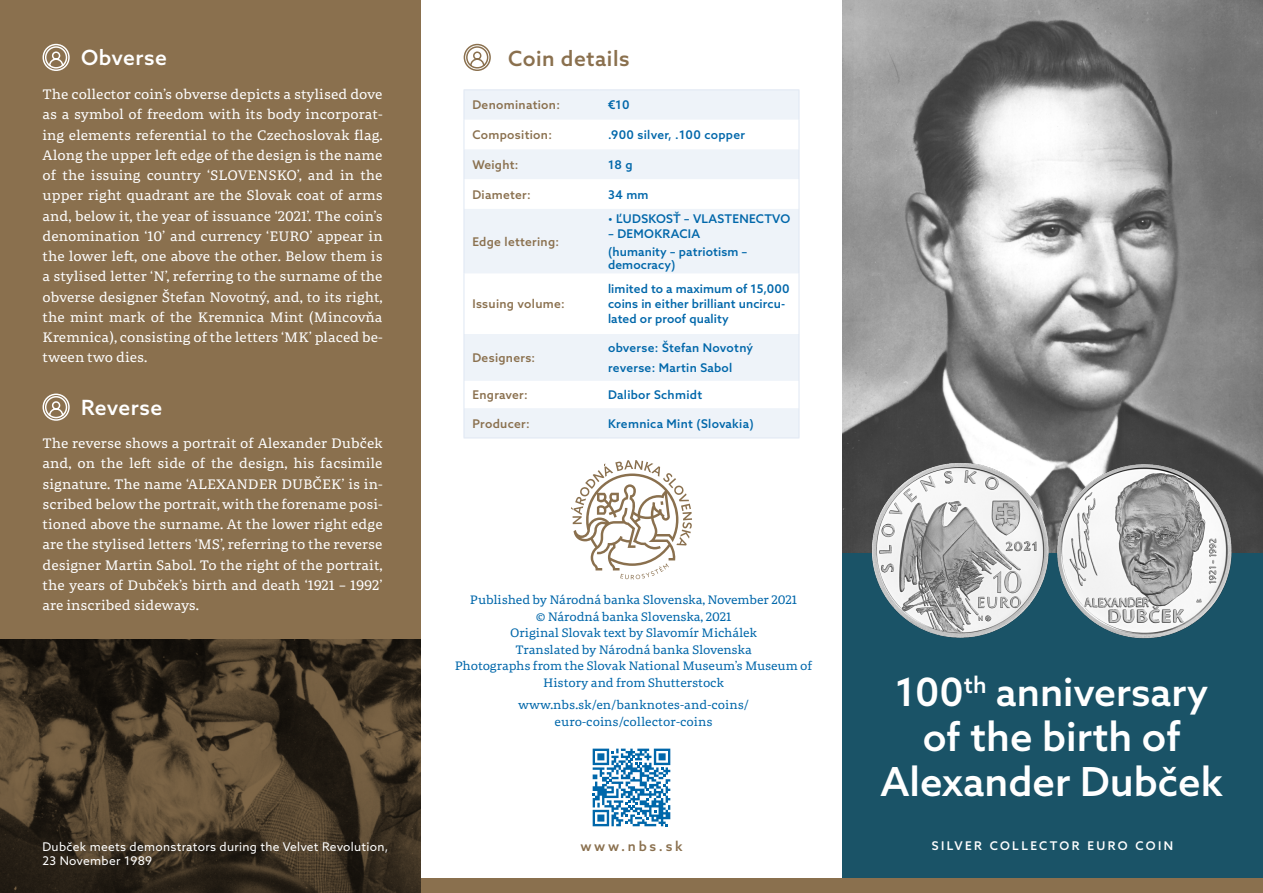
<style>
.page{position:relative;width:1263px;height:893px;background:#fff}
.page>*{position:absolute;margin:0;border:0;box-sizing:border-box;transform-origin:0 0}
.t1{font:500 40.05px "Azo Sans";color:#fff}
.t2{font:500 39px "Azo Sans";color:#fff}
.t3{font:500 21px "Azo Sans";letter-spacing:.025em;color:#fff}
.t4{font:500 21px "Azo Sans";letter-spacing:.025em;color:#8a704e}
.t5{font:13.5px/20.2px "Portada Text";color:#fff;text-align:justify}
.t6{font:500 13.5px "Azo Sans";letter-spacing:.2em;color:#8a704e}
.t7{font:12px/16.5px "Portada Text";letter-spacing:-.01em;color:#0067aa;text-align:center}
.t8{font:500 12px/15px "Azo Sans";letter-spacing:.01em;color:#0067aa}
.t9{font:500 12px "Azo Sans";letter-spacing:.025em;color:#8a704e}
.t10{font:12px/14.4px "Azo Sans";letter-spacing:.025em;color:#fff}
.t11{font:500 12px "Azo Sans";letter-spacing:.2em;color:#fff}
.s1{font-size:39px}
</style>
<div class="page">
<img style="left:842px;top:0;width:421px;height:554px">
<div style="left:842px;top:554px;width:421px;height:335px;background:#1a5367"></div>
<div style="left:409px;top:879px;width:854px;height:14px;background:#8a704e"></div>
<div style="left:0;top:0;width:421px;height:893px;background:#8a704e"></div>
<svg style="left:42px;top:43px;width:28px;height:28px"></svg>
<svg style="left:463px;top:43px;width:28px;height:28px"></svg>
<svg style="left:593px;top:749px;width:77px;height:77px"></svg>
<svg style="left:42px;top:393px;width:28px;height:28px"></svg>
<svg style="left:571px;top:460px;width:121px;height:119px"></svg>
<svg style="left:465px;top:90px;width:334px;height:348px;fill:#eef3f9"></svg>
<hr style="left:464px;top:89px;width:135px;height:1px;background:#dfe7f3">
<hr style="left:464px;top:90px;width:1px;height:30px;background:#dfe7f3">
<hr style="left:599px;top:89px;width:200px;height:1px;background:#dfe7f3">
<hr style="left:799px;top:90px;width:1px;height:30px;background:#dfe7f3">
<svg style="left:464px;top:120px;width:1px;height:29px"></svg>
<svg style="left:799px;top:120px;width:1px;height:29px"></svg>
<hr style="left:464px;top:149px;width:1px;height:30px;background:#dfe7f3">
<hr style="left:799px;top:149px;width:1px;height:30px;background:#dfe7f3">
<hr style="left:464px;top:179px;width:1px;height:30px;background:#dfe7f3">
<hr style="left:799px;top:179px;width:1px;height:30px;background:#dfe7f3">
<hr style="left:464px;top:209px;width:1px;height:64px;background:#dfe7f3">
<hr style="left:799px;top:209px;width:1px;height:64px;background:#dfe7f3">
<hr style="left:464px;top:273px;width:1px;height:61px;background:#dfe7f3">
<hr style="left:799px;top:273px;width:1px;height:61px;background:#dfe7f3">
<hr style="left:464px;top:334px;width:1px;height:47px;background:#dfe7f3">
<hr style="left:799px;top:334px;width:1px;height:47px;background:#dfe7f3">
<svg style="left:464px;top:381px;width:1px;height:27px"></svg>
<svg style="left:799px;top:381px;width:1px;height:27px"></svg>
<hr style="left:464px;top:408px;width:1px;height:30px;background:#dfe7f3">
<hr style="left:799px;top:408px;width:1px;height:30px;background:#dfe7f3">
<hr style="left:464px;top:438px;width:135px;height:1px;background:#dfe7f3">
<hr style="left:599px;top:438px;width:200px;height:1px;background:#dfe7f3">
<img style="left:0;top:639px;width:421px;height:254px">
<img style="left:868px;top:460px;width:183px;height:178px">
<img style="left:1056px;top:465px;width:178px;height:174px">
<p class="t3" style="left:81px;top:43px;width:87px">Obverse</p>
<p class="t4" style="left:508px;top:45px;width:123px">Coin details</p>
<p class="t5" style="left:43px;top:84px;width:342px">The collector coin’s obverse depicts a stylised dove as a symbol of freedom with its body incorporat&shy;ing elements referential to the Czechoslovak flag.<br>Along the upper left edge of the design is the name of the issuing country ‘SLOVENSKO’, and in the upper right quadrant are the Slovak coat of arms and, below it, the year of issuance ‘2021’. The coin’s denomination ‘10’ and currency ‘EURO’ appear in the lower left, one above the other. Below them is a stylised letter ‘N’, referring to the surname of the obverse designer Štefan Novotný, and, to its right, the mint mark of the Kremnica Mint (Mincovňa Kremnica), consisting of the letters ‘MK’ placed be&shy;tween two dies.</p>
<p class="t3" style="left:81px;top:393px;width:83px">Reverse</p>
<p class="t5" style="left:43px;top:433px;width:342px">The reverse shows a portrait of Alexander Dubček and, on the left side of the design, his facsimile signature. The name ‘ALEXANDER DUBČEK’ is in&shy;scribed below the portrait, with the forename posi&shy;tioned above the surname. At the lower right edge are the stylised letters ‘MS’, referring to the reverse designer Martin Sabol. To the right of the portrait, the years of Dubček’s birth and death ‘1921 – 1992’ are inscribed sideways.</p>
<p class="t10" style="left:43px;top:839px;width:347px">Dubček meets demonstrators during the Velvet Revolution,<br>23 November 1989</p>
<p class="t9" style="left:472px;top:97px;width:89px">Denomination:</p>
<p class="t8" style="left:608px;top:97px;width:23px">€10</p>
<p class="t9" style="left:472px;top:127px;width:81px">Composition:</p>
<p class="t8" style="left:608px;top:127px;width:139px">.900 silver, .100 copper</p>
<p class="t9" style="left:472px;top:157px;width:48px">Weight:</p>
<p class="t8" style="left:608px;top:157px;width:26px">18 g</p>
<p class="t9" style="left:472px;top:186px;width:60px">Diameter:</p>
<p class="t8" style="left:608px;top:187px;width:42px">34 mm</p>
<p class="t9" style="left:472px;top:234px;width:88px">Edge lettering:</p>
<p class="t8" style="left:608px;top:211px;width:184px">• ĽUDSKOSŤ – VLASTENECTVO</p>
<p class="t8" style="left:608px;top:226px;width:94px">– DEMOKRACIA</p>
<p class="t8" style="left:608px;top:244px;width:141px">(humanity – patriotism –</p>
<p class="t8" style="left:608px;top:257px;width:69px">democracy)</p>
<p class="t9" style="left:472px;top:296px;width:94px">Issuing volume:</p>
<p class="t9" style="left:472px;top:350px;width:64px">Designers:</p>
<p class="t8" style="left:608px;top:281px;width:183px">limited to a maximum of 15,000 coins in either brilliant uncircu&shy;lated or proof quality</p>
<p class="t8" style="left:608px;top:340px;width:147px">obverse: Štefan Novotný</p>
<p class="t8" style="left:608px;top:360px;width:126px">reverse: Martin Sabol</p>
<p class="t9" style="left:472px;top:387px;width:57px">Engraver:</p>
<p class="t8" style="left:608px;top:387px;width:96px">Dalibor Schmidt</p>
<p class="t9" style="left:472px;top:415px;width:59px">Producer:</p>
<p class="t8" style="left:608px;top:416px;width:147px">Kremnica Mint (Slovakia)</p>
<p class="t7" style="left:470px;top:591px;width:329px">Published by Národná banka Slovenska, November 2021</p>
<p class="t7" style="left:536px;top:608px;width:197px">© Národná banka Slovenska, 2021</p>
<p class="t7" style="left:510px;top:624px;width:248px">Original Slovak text by Slavomír Michálek</p>
<p class="t7" style="left:515px;top:641px;width:238px">Translated by Národná banka Slovenska</p>
<p class="t7" style="left:455px;top:657px;width:359px">Photographs from the Slovak National Museum’s Museum of<br>History and from Shutterstock</p>
<p class="t7" style="left:518px;top:696px;width:233px">www.nbs.sk/en/banknotes-and-coins/ euro-coins/collector-coins</p>
<p class="t2" style="left:895px;top:666px;width:314px">100<sup>th</sup> anniversary</p>
<p class="t1" style="left:923px;top:710px;width:260px"><span class="s1">of</span> the birth of</p>
<p class="t1" style="left:880px;top:755px;width:344px">Alexander Dubček</p>
<p class="t6" style="left:580px;top:837px;width:104px">www.nbs.sk</p>
<p class="t11" style="left:932px;top:837px;width:243px">SILVER COLLECTOR EURO COIN</p>
</div>
